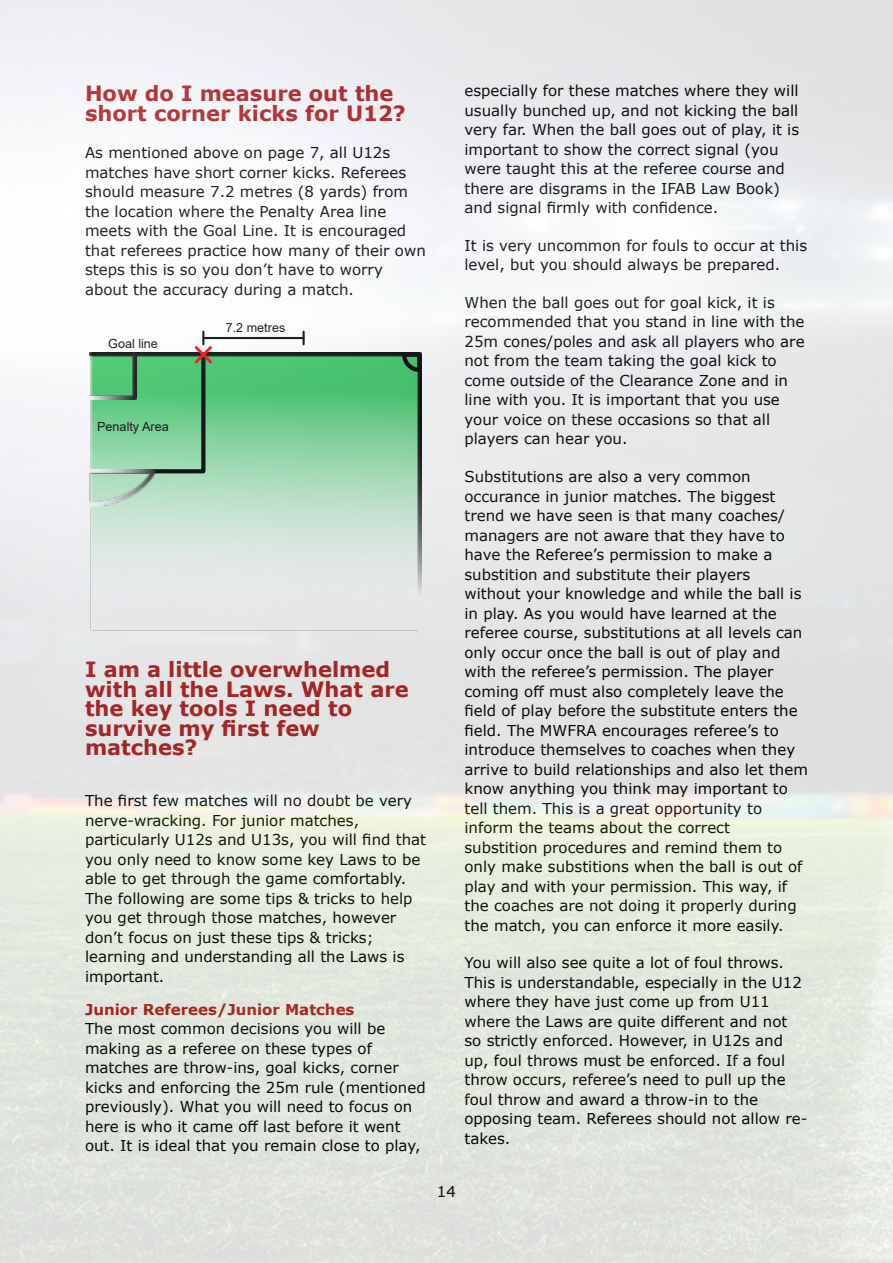
<style>
.page{position:relative;width:893px;height:1263px;background:#fff}
.page>*{position:absolute;margin:0;border:0;box-sizing:border-box;transform-origin:0 0}
.t1{font:700 21px/19.5px "Verdana";color:#b62020}
.t2{font:15px/19.5px "Verdana";color:#000}
.t3{font:700 15px "Verdana";color:#b62020}
.t4{font:12.6px "Arial";color:#000}
</style>
<div class="page">
<img style="left:0;top:0;width:893px;height:1263px">
<h1 class="t1" style="left:85px;top:85px;width:322px">How do I measure out the short corner kicks for U12?</h1>
<p class="t2" style="left:85px;top:144px;width:342px">As mentioned above on page 7, all U12s matches have short corner kicks. Referees should measure 7.2 metres (8 yards) from the location where the Penalty Area line meets with the Goal Line. It is encouraged that referees practice how many of their own steps this is so you don’t have to worry about the accuracy during a match.</p>
<p class="t4" style="left:226px;top:323px;width:61px">7.2 metres</p>
<p class="t4" style="left:108px;top:338px;width:51px">Goal line</p>
<p class="t4" style="left:97px;top:422px;width:73px">Penalty Area</p>
<h1 class="t1" style="left:85px;top:661px;width:325px">I am a little overwhelmed with all the Laws. What are the key tools I need to survive my first few matches?</h1>
<p class="t2" style="left:85px;top:792px;width:343px">The first few matches will no doubt be very nerve-wracking. For junior matches, particularly U12s and U13s, you will find that you only need to know some key Laws to be able to get through the game comfortably.<br>The following are some tips &amp; tricks to help you get through those matches, however don’t focus on just these tips &amp; tricks; learning and understanding all the Laws is important.</p>
<p class="t3" style="left:85px;top:1003px;width:271px">Junior Referees/Junior Matches</p>
<p class="t2" style="left:85px;top:1020px;width:342px">The most common decisions you will be making as a referee on these types of matches are throw-ins, goal kicks, corner kicks and enforcing the 25m rule (mentioned previously). What you will need to focus on here is who it came off last before it went out. It is ideal that you remain close to play,</p>
<p class="t2" style="left:464px;top:83px;width:336px">especially for these matches where they will usually bunched up, and not kicking the ball very far. When the ball goes out of play, it is important to show the correct signal (you were taught this at the referee course and there are disgrams in the IFAB Law Book) and signal firmly with confidence.</p>
<p class="t2" style="left:464px;top:237px;width:344px">It is very uncommon for fouls to occur at this level, but you should always be prepared.</p>
<p class="t2" style="left:464px;top:294px;width:342px">When the ball goes out for goal kick, it is recommended that you stand in line with the 25m cones/poles and ask all players who are not from the team taking the goal kick to come outside of the Clearance Zone and in line with you. It is important that you use your voice on these occasions so that all players can hear you.</p>
<p class="t2" style="left:464px;top:468px;width:345px">Substitutions are also a very common occurance in junior matches. The biggest trend we have seen is that many coaches/ managers are not aware that they have to have the Referee’s permission to make a substition and substitute their players without your knowledge and while the ball is in play. As you would have learned at the referee course, substitutions at all levels can only occur once the ball is out of play and with the referee’s permission. The player coming off must also completely leave the field of play before the substitute enters the field. The MWFRA encourages referee’s to introduce themselves to coaches when they arrive to build relationships and also let them know anything you think may important to tell them. This is a great opportunity to inform the teams about the correct<br>substition procedures and remind them to only make substitions when the ball is out of play and with your permission. This way, if the coaches are not doing it properly during the match, you can enforce it more easily.</p>
<p class="t2" style="left:464px;top:954px;width:345px">You will also see quite a lot of foul throws.<br>This is understandable, especially in the U12 where they have just come up from U11 where the Laws are quite different and not so strictly enforced. However, in U12s and up, foul throws must be enforced. If a foul throw occurs, referee’s need to pull up the foul throw and award a throw-in to the opposing team. Referees should not allow re&shy;takes.</p>
<p class="t2" style="left:437px;top:1183px;width:21px">14</p>
</div>
